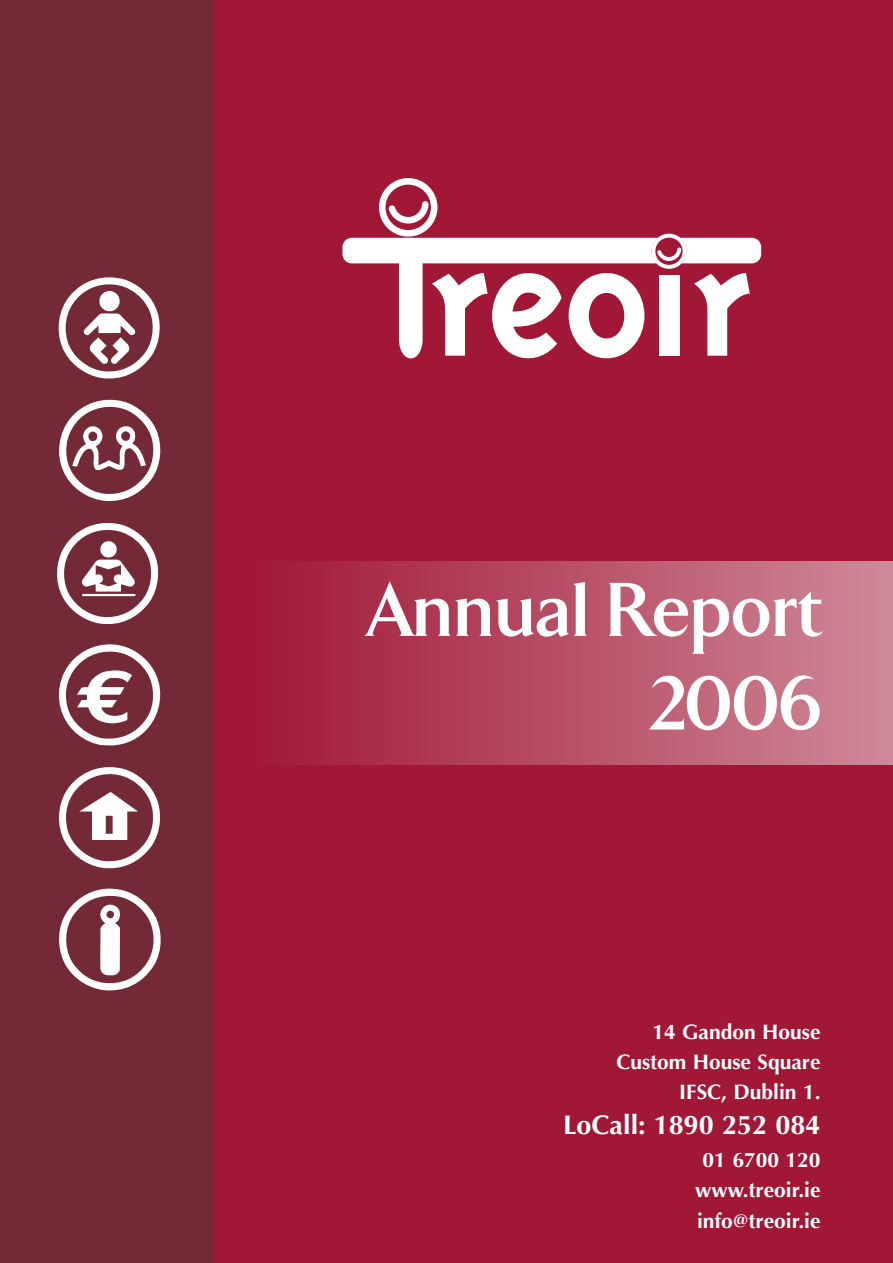
<style>
.page{position:relative;width:893px;height:1263px;background:#fff}
.page>*{position:absolute;margin:0;border:0;box-sizing:border-box;transform-origin:0 0}
.t1{font:700 78px/93.6px "TF Arrow";letter-spacing:.005em;color:#fff;text-align:right}
.t2{font:700 27px "Optima";color:#fff}
.t3{font:700 21px/30px "Optima";color:#fff;text-align:right}
</style>
<div class="page">
<div style="left:213px;top:0;width:680px;height:1263px;background:#a11837"></div>
<div style="left:0;top:0;width:213px;height:1263px;background:#742936"></div>
<svg style="left:58px;top:644px;width:103px;height:101px"></svg>
<svg style="left:58px;top:277px;width:102px;height:102px"></svg>
<svg style="left:57px;top:523px;width:102px;height:102px"></svg>
<svg style="left:59px;top:767px;width:102px;height:102px"></svg>
<svg style="left:59px;top:399px;width:102px;height:102px"></svg>
<svg style="left:59px;top:888px;width:102px;height:102px"></svg>
<div style="left:255px;top:562px;width:638px;height:202px;background:linear-gradient(to right,#a11837,#cf8998)"></div>
<div style="left:379px;top:178px;width:58px;height:59px;border:7px solid #fff;border-radius:50%"></div>
<svg style="left:384px;top:197px;width:48px;height:30px"></svg>
<div style="left:651px;top:234px;width:35px;height:35px;border:4px solid #fff;border-radius:50%"></div>
<svg style="left:342px;top:238px;width:419px;height:120px"></svg>
<svg style="left:654px;top:245px;width:29px;height:18px"></svg>
<h1 class="t1" style="left:369px;top:562px;width:455px">Annual Report<br>2006</h1>
<p class="t3" style="left:616px;top:1017px;width:206px">14 Gandon House<br>Custom House Square<br>IFSC, Dublin 1.</p>
<p class="t2" style="left:563px;top:1109px;width:259px">LoCall: 1890 252 084</p>
<p class="t3" style="left:695px;top:1145px;width:127px;text-align:center">01 6700 120 www.treoir.ie info@treoir.ie</p>
</div>
